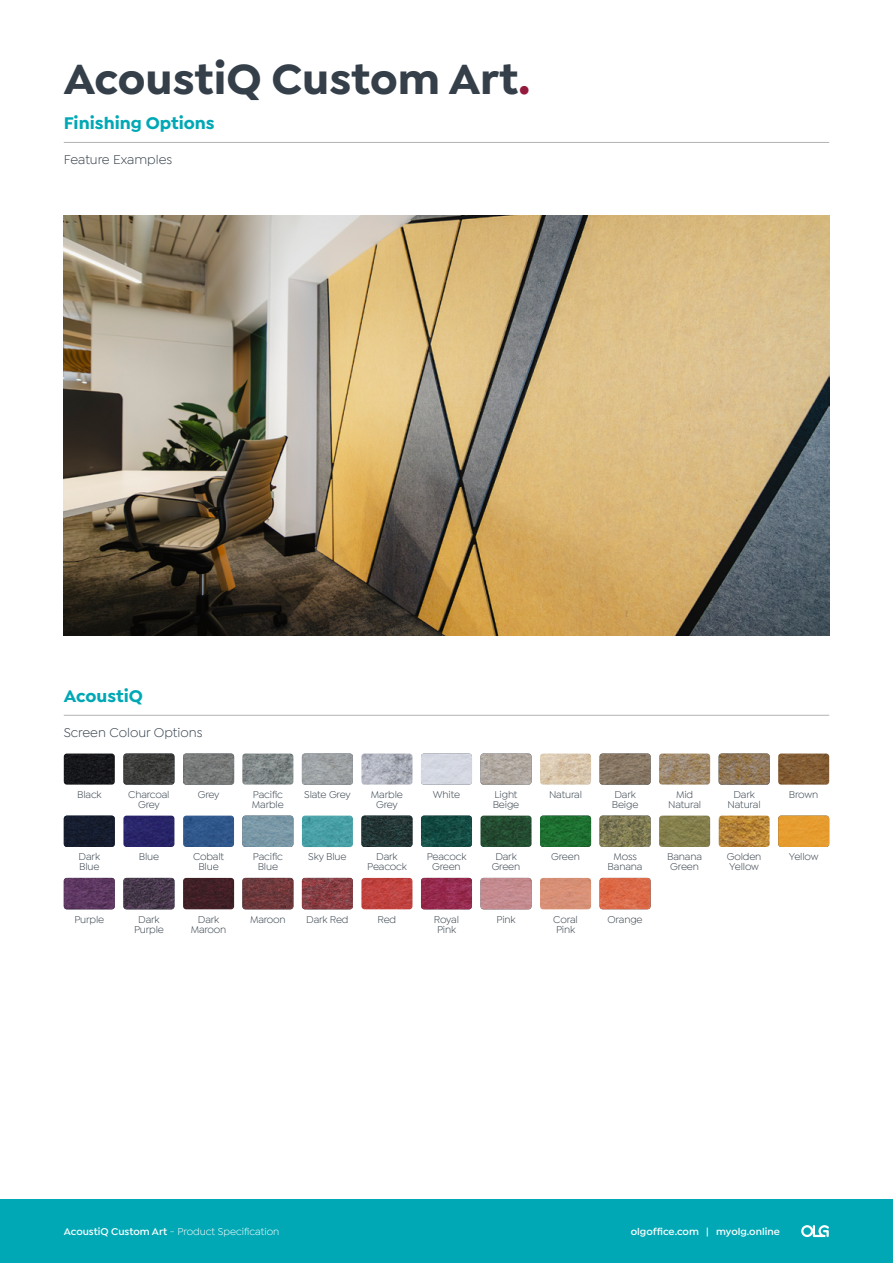
<style>
.page{position:relative;width:893px;height:1263px;background:#fff}
.page>*{position:absolute;margin:0;border:0;box-sizing:border-box;transform-origin:0 0}
.t1{font:700 45px "Isidora Sans";color:#343f49}
.t2{font:700 18px "Isidora Sans";color:#00a8b5}
.t3{font:13.5px "Isidora Sans";color:#343f49}
.t4{font:10.5px/9.9px "Isidora Sans";letter-spacing:-.015em;color:#343f49;text-align:center}
.t5{font:10.5px "Isidora Sans";color:#fff}
.t6{font:600 10.5px "Isidora Sans";color:#fff}
.s1{color:#931a3c}
.s2{font-weight:600}
</style>
<div class="page">
<img style="left:64px;top:215px;width:765px;height:420px">
<img style="left:480px;top:753px;width:51px;height:32px">
<img style="left:600px;top:753px;width:51px;height:32px">
<img style="left:778px;top:753px;width:51px;height:32px">
<img style="left:540px;top:753px;width:51px;height:32px">
<img style="left:123px;top:753px;width:51px;height:32px">
<img style="left:421px;top:753px;width:51px;height:32px">
<img style="left:64px;top:753px;width:51px;height:32px">
<img style="left:302px;top:753px;width:51px;height:32px">
<img style="left:361px;top:753px;width:51px;height:32px">
<img style="left:183px;top:753px;width:51px;height:32px">
<img style="left:242px;top:753px;width:51px;height:32px">
<img style="left:659px;top:753px;width:51px;height:32px">
<img style="left:719px;top:753px;width:51px;height:32px">
<img style="left:421px;top:816px;width:51px;height:31px">
<img style="left:361px;top:816px;width:51px;height:31px">
<img style="left:302px;top:816px;width:51px;height:31px">
<img style="left:123px;top:816px;width:51px;height:31px">
<img style="left:540px;top:816px;width:51px;height:31px">
<img style="left:778px;top:816px;width:51px;height:31px">
<img style="left:480px;top:816px;width:51px;height:31px">
<img style="left:600px;top:878px;width:51px;height:31px">
<img style="left:719px;top:816px;width:51px;height:31px">
<img style="left:600px;top:816px;width:51px;height:31px">
<img style="left:659px;top:816px;width:51px;height:31px">
<img style="left:183px;top:816px;width:51px;height:31px">
<img style="left:242px;top:816px;width:51px;height:31px">
<img style="left:123px;top:878px;width:51px;height:31px">
<img style="left:64px;top:878px;width:51px;height:31px">
<img style="left:242px;top:878px;width:51px;height:31px">
<img style="left:480px;top:878px;width:51px;height:31px">
<img style="left:183px;top:878px;width:51px;height:31px">
<img style="left:421px;top:878px;width:51px;height:31px">
<img style="left:540px;top:878px;width:51px;height:31px">
<img style="left:302px;top:878px;width:51px;height:31px">
<img style="left:361px;top:878px;width:51px;height:31px">
<img style="left:64px;top:816px;width:51px;height:31px">
<hr style="left:64px;top:715px;width:765px;height:1px;background:#b3b4b2">
<hr style="left:64px;top:142px;width:765px;height:1px;background:#b3b4b2">
<div style="left:0;top:1199px;width:893px;height:64px;background:#00a8b5"></div>
<svg style="left:801px;top:1225px;width:28px;height:12px"></svg>
<h1 class="t1" style="left:64px;top:52px;width:468px">AcoustiQ Custom Art<span class="s1">.</span></h1>
<h2 class="t2" style="left:64px;top:112px;width:153px">Finishing Options</h2>
<p class="t3" style="left:64px;top:153px;width:110px">Feature Examples</p>
<h2 class="t2" style="left:64px;top:685px;width:81px">AcoustiQ</h2>
<p class="t3" style="left:64px;top:725px;width:140px">Screen Colour Options</p>
<p class="t4" style="left:198px;top:790px;width:23px">Grey</p>
<p class="t4" style="left:253px;top:790px;width:31px">Pacific</p>
<p class="t4" style="left:304px;top:790px;width:48px">Slate Grey</p>
<p class="t4" style="left:252px;top:799px;width:33px">Marble</p>
<p class="t4" style="left:668px;top:790px;width:35px">Mid<br>Natural</p>
<p class="t4" style="left:728px;top:790px;width:35px">Dark<br>Natural</p>
<p class="t4" style="left:495px;top:790px;width:24px">Light</p>
<p class="t4" style="left:789px;top:790px;width:31px">Brown</p>
<p class="t4" style="left:493px;top:799px;width:28px">Beige</p>
<p class="t4" style="left:612px;top:790px;width:28px;text-align:left">Dark<br>Beige</p>
<p class="t4" style="left:77px;top:790px;width:26px">Black</p>
<p class="t4" style="left:371px;top:790px;width:33px">Marble</p>
<p class="t4" style="left:433px;top:790px;width:29px">White</p>
<p class="t4" style="left:376px;top:799px;width:23px">Grey</p>
<p class="t4" style="left:128px;top:790px;width:43px">Charcoal</p>
<p class="t4" style="left:549px;top:790px;width:35px">Natural</p>
<p class="t4" style="left:138px;top:799px;width:23px">Grey</p>
<p class="t4" style="left:79px;top:852px;width:23px;text-align:left">Dark<br>Blue</p>
<p class="t4" style="left:193px;top:852px;width:33px">Cobalt<br>Blue</p>
<p class="t4" style="left:253px;top:852px;width:31px">Pacific<br>Blue</p>
<p class="t4" style="left:139px;top:852px;width:22px">Blue</p>
<p class="t4" style="left:495px;top:852px;width:23px">Dark</p>
<p class="t4" style="left:551px;top:852px;width:30px">Green</p>
<p class="t4" style="left:492px;top:862px;width:30px">Green</p>
<p class="t4" style="left:308px;top:852px;width:40px">Sky Blue</p>
<p class="t4" style="left:427px;top:852px;width:41px">Peacock<br>Green</p>
<p class="t4" style="left:367px;top:852px;width:41px">Dark<br>Peacock</p>
<p class="t4" style="left:608px;top:852px;width:36px">Moss<br>Banana</p>
<p class="t4" style="left:667px;top:852px;width:36px;text-align:left">Banana<br>Green</p>
<p class="t4" style="left:727px;top:852px;width:36px">Golden</p>
<p class="t4" style="left:789px;top:852px;width:31px">Yellow</p>
<p class="t4" style="left:729px;top:862px;width:31px">Yellow</p>
<p class="t4" style="left:74px;top:914px;width:31px">Purple</p>
<p class="t4" style="left:198px;top:914px;width:23px">Dark</p>
<p class="t4" style="left:250px;top:914px;width:37px">Maroon</p>
<p class="t4" style="left:191px;top:924px;width:37px">Maroon</p>
<p class="t4" style="left:134px;top:914px;width:31px">Dark<br>Purple</p>
<p class="t4" style="left:306px;top:914px;width:44px">Dark Red</p>
<p class="t4" style="left:378px;top:914px;width:20px">Red</p>
<p class="t4" style="left:434px;top:914px;width:27px;text-align:left">Royal<br>Pink</p>
<p class="t4" style="left:496px;top:914px;width:21px">Pink</p>
<p class="t4" style="left:553px;top:914px;width:26px;text-align:left">Coral<br>Pink</p>
<p class="t4" style="left:607px;top:914px;width:37px">Orange</p>
<p class="t5" style="left:64px;top:1225px;width:217px"><span class="s2">AcoustiQ Custom Art</span> - Product Specification</p>
<p class="t6" style="left:631px;top:1225px;width:151px">olgoffice.com | myolg.online</p>
</div>
